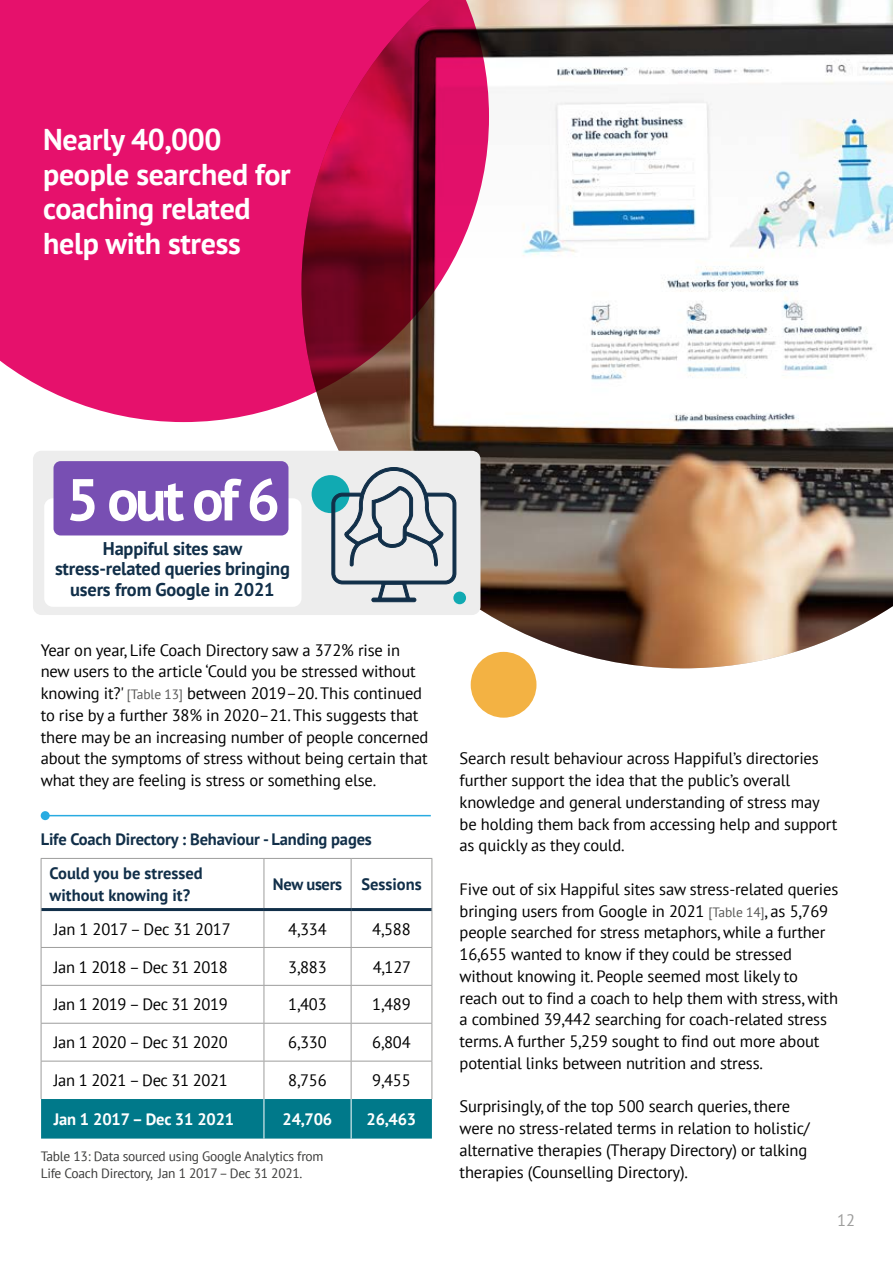
<style>
.page{position:relative;width:893px;height:1263px;background:#fff}
.page>*{position:absolute;margin:0;border:0;box-sizing:border-box;transform-origin:0 0}
.t1{font:700 58.95px "PT Sans";color:#fff}
.t2{font:700 30px/34.5px "PT Sans";letter-spacing:-.01em;color:#fff}
.t3{font:700 18.45px/20.5px "PT Sans";letter-spacing:-.01em;color:#112f49;text-align:center}
.t4{font:16.5px/21.8px "PT Sans";letter-spacing:-.01em;color:#000}
.t5{font:700 16.5px/21.8px "PT Sans";letter-spacing:-.01em;color:#112f49}
.t6{font:700 16.5px "PT Sans";letter-spacing:-.01em;color:#fff}
.t7{font:16.5px "PT Sans";color:#9d9d9c}
.t8{font:13.5px/16.2px "PT Sans";letter-spacing:-.02em;color:#3c3c3b}
.s1{font-size:13.5px;color:#575756}
</style>
<div class="page">
<div style="left:41px;top:1099px;width:391px;height:39px;background:#00798a"></div>
<hr style="left:41px;top:858px;width:223px;height:1px;background:#9d9d9c">
<hr style="left:41px;top:859px;width:1px;height:50px;background:#9d9d9c">
<hr style="left:264px;top:858px;width:87px;height:1px;background:#9d9d9c">
<hr style="left:264px;top:859px;width:1px;height:49px;background:#9d9d9c">
<hr style="left:351px;top:858px;width:81px;height:1px;background:#9d9d9c">
<hr style="left:351px;top:859px;width:1px;height:49px;background:#9d9d9c">
<hr style="left:432px;top:859px;width:1px;height:50px;background:#9d9d9c">
<hr style="left:41px;top:909px;width:1px;height:38px;background:#9d9d9c">
<hr style="left:264px;top:911px;width:1px;height:36px;background:#9d9d9c">
<hr style="left:351px;top:911px;width:1px;height:36px;background:#9d9d9c">
<hr style="left:432px;top:909px;width:1px;height:38px;background:#9d9d9c">
<hr style="left:41px;top:947px;width:223px;height:1px;background:#9d9d9c">
<hr style="left:41px;top:948px;width:1px;height:37px;background:#9d9d9c">
<hr style="left:264px;top:947px;width:87px;height:1px;background:#9d9d9c">
<hr style="left:264px;top:948px;width:1px;height:37px;background:#9d9d9c">
<hr style="left:351px;top:947px;width:81px;height:1px;background:#9d9d9c">
<hr style="left:351px;top:948px;width:1px;height:37px;background:#9d9d9c">
<hr style="left:432px;top:948px;width:1px;height:37px;background:#9d9d9c">
<hr style="left:41px;top:985px;width:223px;height:1px;background:#9d9d9c">
<hr style="left:41px;top:986px;width:1px;height:37px;background:#9d9d9c">
<hr style="left:264px;top:985px;width:87px;height:1px;background:#9d9d9c">
<hr style="left:264px;top:986px;width:1px;height:37px;background:#9d9d9c">
<hr style="left:351px;top:985px;width:81px;height:1px;background:#9d9d9c">
<hr style="left:351px;top:986px;width:1px;height:37px;background:#9d9d9c">
<hr style="left:432px;top:986px;width:1px;height:37px;background:#9d9d9c">
<hr style="left:41px;top:1023px;width:223px;height:1px;background:#9d9d9c">
<hr style="left:41px;top:1023px;width:1px;height:38px;background:#9d9d9c">
<hr style="left:264px;top:1023px;width:87px;height:1px;background:#9d9d9c">
<hr style="left:264px;top:1023px;width:1px;height:38px;background:#9d9d9c">
<hr style="left:351px;top:1023px;width:81px;height:1px;background:#9d9d9c">
<hr style="left:351px;top:1023px;width:1px;height:38px;background:#9d9d9c">
<hr style="left:432px;top:1023px;width:1px;height:38px;background:#9d9d9c">
<hr style="left:41px;top:1061px;width:223px;height:1px;background:#9d9d9c">
<hr style="left:41px;top:1061px;width:1px;height:38px;background:#9d9d9c">
<hr style="left:264px;top:1061px;width:87px;height:1px;background:#9d9d9c">
<hr style="left:264px;top:1061px;width:1px;height:38px;background:#9d9d9c">
<hr style="left:351px;top:1061px;width:81px;height:1px;background:#9d9d9c">
<hr style="left:351px;top:1061px;width:1px;height:38px;background:#9d9d9c">
<hr style="left:432px;top:1061px;width:1px;height:38px;background:#9d9d9c">
<hr style="left:264px;top:1099px;width:1px;height:39px;background:#fff">
<hr style="left:351px;top:1099px;width:1px;height:39px;background:#fff">
<hr style="left:41px;top:908px;width:223px;height:3px;background:#112f49">
<hr style="left:264px;top:908px;width:87px;height:3px;background:#112f49">
<hr style="left:351px;top:908px;width:81px;height:3px;background:#112f49">
<hr style="left:45px;top:815px;width:386px;height:1px;background:#28abe1">
<div style="left:41px;top:811px;width:9px;height:9px;background:#28abe1;border-radius:50%"></div>
<img style="left:326px;top:0;width:567px;height:669px">
<svg style="left:0;top:0;width:489px;height:422px;background:#cf2267"></svg>
<div style="left:471px;top:652px;width:65px;height:66px;background:#f3b243;border-radius:50%"></div>
<div style="left:33px;top:451px;width:447px;height:164px;background:#ededed;border-radius:9px"></div>
<div style="left:44px;top:498px;width:257px;height:109px;background:#fff;border-radius:9px"></div>
<div style="left:54px;top:461px;width:234px;height:74px;background:#784fb3;border-radius:7px"></div>
<div style="left:312px;top:475px;width:38px;height:38px;background:#11aab2;border-radius:50%"></div>
<svg style="left:331px;top:467px;width:135px;height:138px"></svg>
<div style="left:453px;top:592px;width:13px;height:12px;background:#11aab2;border-radius:50%"></div>
<h2 class="t2" style="left:43px;top:122px;width:249px">Nearly 40,000 people searched for coaching related help with stress</h2>
<h1 class="t1" style="left:66px;top:460px;width:216px">5 out of 6</h1>
<p class="t3" style="left:55px;top:537px;width:236px">Happiful sites saw stress-related queries bringing users from Google in 2021</p>
<p class="t4" style="left:41px;top:638px;width:389px">Year on year, Life Coach Directory saw a 372% rise in new users to the article ‘Could you be stressed without knowing it?' <span class="s1">[Table 13]</span> between 2019–20. This continued to rise by a further 38% in 2020–21. This suggests that there may be an increasing number of people concerned about the symptoms of stress without being certain that what they are feeling is stress or something else.</p>
<p class="t5" style="left:41px;top:828px;width:333px">Life Coach Directory : Behaviour - Landing pages</p>
<p class="t5" style="left:50px;top:862px;width:155px">Could you be stressed without knowing it?</p>
<p class="t5" style="left:273px;top:873px;width:150px">New users Sessions</p>
<p class="t4" style="left:54px;top:918px;width:178px">Jan 1 2017 – Dec 31 2017</p>
<p class="t4" style="left:288px;top:918px;width:40px">4,334</p>
<p class="t4" style="left:372px;top:918px;width:40px">4,588</p>
<p class="t4" style="left:54px;top:955px;width:176px">Jan 1 2018 – Dec 31 2018</p>
<p class="t4" style="left:288px;top:955px;width:40px">3,883</p>
<p class="t4" style="left:373px;top:955px;width:40px">4,127</p>
<p class="t4" style="left:54px;top:993px;width:176px">Jan 1 2019 – Dec 31 2019</p>
<p class="t4" style="left:288px;top:993px;width:40px">1,403</p>
<p class="t4" style="left:372px;top:993px;width:40px">1,489</p>
<p class="t4" style="left:54px;top:1031px;width:176px">Jan 1 2020 – Dec 31 2020</p>
<p class="t4" style="left:288px;top:1031px;width:40px">6,330</p>
<p class="t4" style="left:372px;top:1031px;width:40px">6,804</p>
<p class="t4" style="left:54px;top:1069px;width:176px">Jan 1 2021 – Dec 31 2021</p>
<p class="t4" style="left:288px;top:1069px;width:40px">8,756</p>
<p class="t4" style="left:372px;top:1069px;width:40px">9,455</p>
<p class="t6" style="left:54px;top:1108px;width:182px">Jan 1 2017 – Dec 31 2021</p>
<p class="t6" style="left:283px;top:1108px;width:51px">24,706</p>
<p class="t6" style="left:367px;top:1108px;width:51px">26,463</p>
<p class="t8" style="left:41px;top:1148px;width:284px">Table 13: Data sourced using Google Analytics from<br>Life Coach Directory, Jan 1 2017 – Dec 31 2021.</p>
<p class="t4" style="left:460px;top:747px;width:379px">Search result behaviour across Happiful’s directories further support the idea that the public’s overall knowledge and general understanding of stress may be holding them back from accessing help and support as quickly as they could.</p>
<p class="t4" style="left:460px;top:878px;width:380px">Five out of six Happiful sites saw stress-related queries bringing users from Google in 2021 <span class="s1">[Table 14]</span>, as 5,769 people searched for stress metaphors, while a further 16,655 wanted to know if they could be stressed without knowing it. People seemed most likely to reach out to find a coach to help them with stress, with a combined 39,442 searching for coach-related stress terms. A further 5,259 sought to find out more about potential links between nutrition and stress.</p>
<p class="t4" style="left:460px;top:1095px;width:352px">Surprisingly, of the top 500 search queries, there were no stress-related terms in relation to holistic/ alternative therapies (Therapy Directory) or talking therapies (Counselling Directory).</p>
<p class="t7" style="left:837px;top:1210px;width:19px">12</p>
</div>
